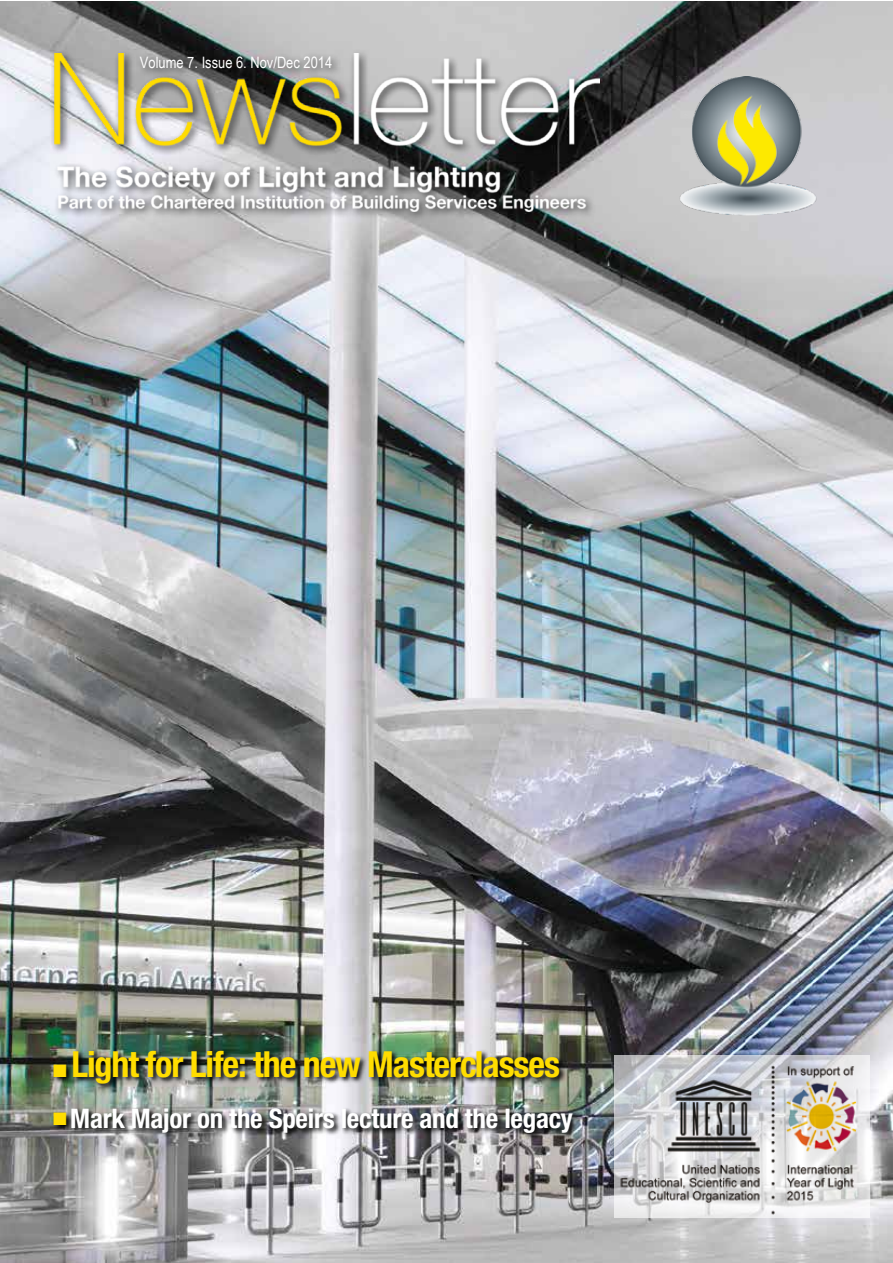
<style>
.page{position:relative;width:893px;height:1263px;background:#fff}
.page>*{position:absolute;margin:0;border:0;box-sizing:border-box;transform-origin:0 0}
.t1{font:700 condensed 36px "Helvetica Neue";letter-spacing:-.03em;color:#fd0}
.t2{font:700 condensed 27px "Helvetica Neue";letter-spacing:-.01em;color:#fff}
.t3{font:15.75px "Arial Narrow";color:#fff}
</style>
<div class="page">
<img style="left:0;top:1px;width:892px;height:1262px">
<div style="left:49px;top:49px;width:560px;height:173px;background:#000;opacity:.75"></div>
<img style="left:54px;top:54px;width:546px;height:157px">
<img style="left:53px;top:1049px;width:527px;height:92px">
<img style="left:676px;top:77px;width:144px;height:138px">
<svg style="left:614px;top:1055px;width:256px;height:8px;background:#caccd1"></svg>
<img style="left:614px;top:1063px;width:256px;height:154px">
<svg style="left:54px;top:1064px;width:18px;height:14px"></svg>
<svg style="left:54px;top:1112px;width:12px;height:13px"></svg>
<p class="t3" style="left:140px;top:53px;width:194px">Volume 7. Issue 6. Nov/Dec 2014</p>
<h1 class="t1" style="left:71px;top:1042px;width:490px">Light for Life: the new Masterclasses</h1>
<p class="t2" style="left:70px;top:1102px;width:504px">Mark Major on the Speirs lecture and the legacy</p>
</div>
